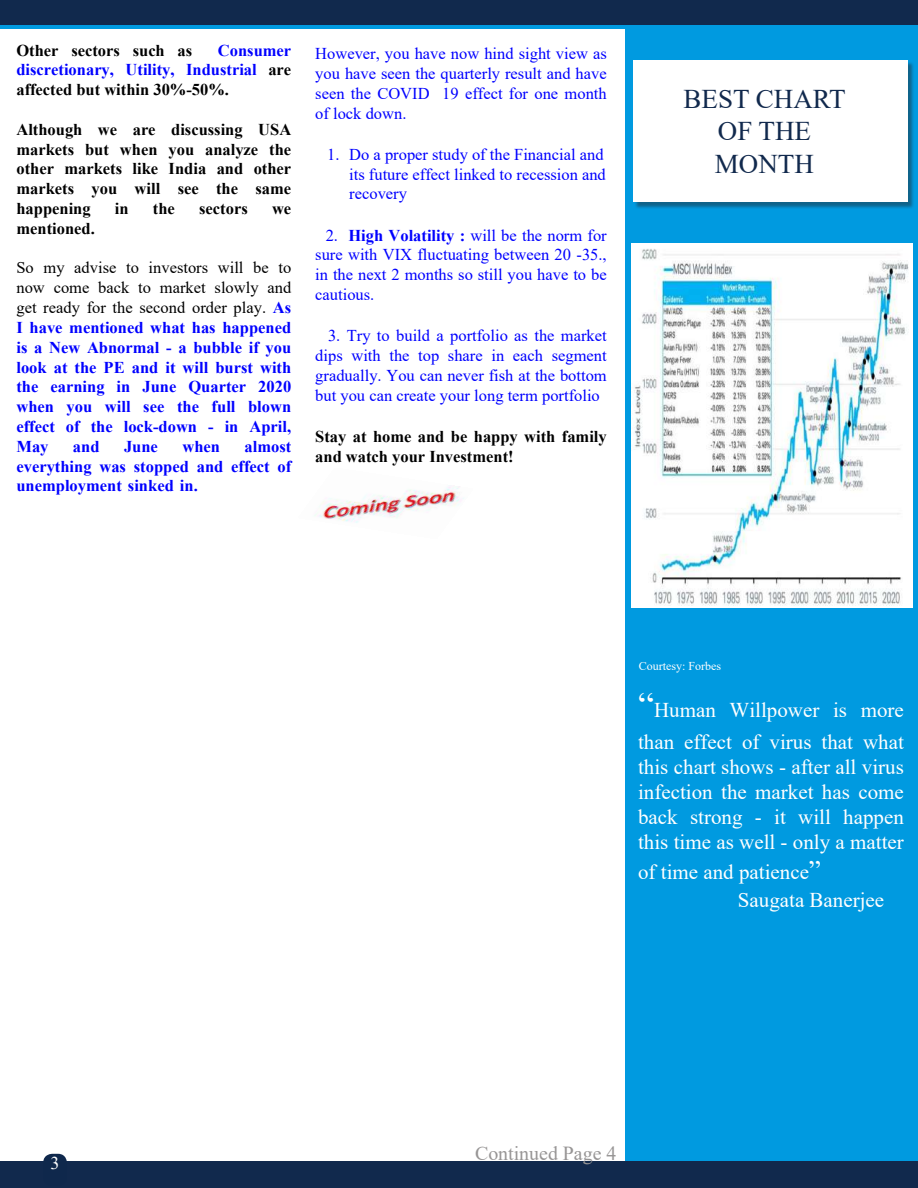
<style>
.page{position:relative;width:918px;height:1188px;background:#fff}
.page>*{position:absolute;margin:0;border:0;box-sizing:border-box;transform-origin:0 0}
.t1{font:27px/32.4px "Times New Roman";color:#11294d;text-align:center}
.t2{font:21px/25.2px "Times New Roman";color:#fff}
.t3{font:19.95px "Times New Roman";color:#979595}
.t4{font:18px "Times New Roman";color:#fff}
.t5{font:16.5px/19.8px "Times New Roman";color:#00f;text-align:justify}
.t6{font:700 16.5px/19.8px "Times New Roman";color:#00f;text-align:justify}
.t7{font:700 16.5px/19.8px "Times New Roman";color:#000;text-align:justify}
.t8{font:12px "Times New Roman";color:#fff}
.s1{color:#000}
.s2{font-weight:400;color:#000}
.s3{font-weight:700}
.s4{font-size:36px}
.s5{font-size:27px}
</style>
<div class="page">
<div style="left:626px;top:0;width:292px;height:1188px;background:#009ae0"></div>
<div style="left:0;top:1162px;width:918px;height:26px;background:#11294d"></div>
<div style="left:0;top:0;width:918px;height:29px;background:#009ae0"></div>
<div style="left:0;top:0;width:918px;height:25px;background:#11294d"></div>
<div style="left:634px;top:61px;width:281px;height:148px;background:#231f20;opacity:.45"></div>
<div style="left:633px;top:60px;width:275px;height:142px;background:#fff"></div>
<div style="left:43px;top:1154px;width:24px;height:32px;background:#0f284c;border-radius:9px"></div>
<img style="left:314px;top:485px;width:150px;height:38px">
<img style="left:632px;top:243px;width:281px;height:365px">
<p class="t6" style="left:16px;top:40px;width:276px;text-indent:202px">Consumer discretionary, Utility, Industrial <span class="s1">are affected but within 30%-50%.</span></p>
<p class="t7" style="left:16px;top:119px;width:276px">Although we are discussing USA markets but when you analyze the other markets like India and other markets you will see the same happening</p>
<p class="t7" style="left:16px;top:40px;width:177px">Other sectors such as</p>
<p class="t7" style="left:115px;top:198px;width:15px">in</p>
<p class="t7" style="left:153px;top:198px;width:23px">the</p>
<p class="t7" style="left:199px;top:198px;width:50px">sectors</p>
<p class="t7" style="left:272px;top:198px;width:21px">we</p>
<p class="t7" style="left:16px;top:218px;width:80px">mentioned.</p>
<p class="t6" style="left:16px;top:258px;width:276px"><span class="s2">So my advise to investors will be to now come back to market slowly and get ready for the second order play.</span> As I have mentioned what has happened is a New Abnormal - a bubble if you look at the PE and it will burst with the earning in June Quarter 2020 when you will see the full blown effect of the lock-down - in April, May</p>
<p class="t6" style="left:16px;top:436px;width:276px;text-indent:228px">almost everything was stopped and effect of unemployment sinked in.</p>
<p class="t6" style="left:73px;top:436px;width:28px">and</p>
<p class="t6" style="left:124px;top:436px;width:35px">June</p>
<p class="t6" style="left:182px;top:436px;width:39px">when</p>
<p class="t5" style="left:315px;top:43px;width:293px">However, you have now hind sight view as you have seen the quarterly result and have seen the COVID 19 effect for one month of lock down.</p>
<p class="t5" style="left:349px;top:144px;width:258px;text-align:left;text-indent:-22px">1. Do a proper study of the Financial and its future effect linked to recession and recovery</p>
<p class="t5" style="left:315px;top:225px;width:293px;text-indent:10px">2. <span class="s3">High Volatility :</span> will be the norm for sure with VIX fluctuating between 20 -35., in the next 2 months so still you have to be cautious.</p>
<p class="t5" style="left:315px;top:325px;width:293px;text-indent:13px">3. Try to build a portfolio as the market dips with the top share in each segment gradually. You can never fish at the bottom but you can create your long term portfolio</p>
<p class="t7" style="left:315px;top:426px;width:293px">Stay at home and be happy with family and watch your Investment!</p>
<h1 class="t1" style="left:684px;top:82px;width:164px">BEST CHART<br>OF THE<br>MONTH</h1>
<p class="t8" style="left:639px;top:657px;width:84px">Courtesy: Forbes</p>
<p class="t2" style="left:638px;top:694px;width:267px;line-height:31.5px"><span class="s4">“</span>Human Willpower is more than effect of virus that what</p>
<p class="t2" style="left:638px;top:754px;width:267px;text-align:justify">this chart shows - after all virus infection the market has come back strong - it will happen this time as well - only a matter</p>
<p class="t2" style="left:738px;top:858px;width:148px;line-height:27.8px;text-indent:-100px">of time and patience<span class="s5">”<br></span>Saugata Banerjee</p>
<p class="t4" style="left:51px;top:1151px;width:10px">3</p>
<p class="t3" style="left:475px;top:1139px;width:143px">Continued Page 4</p>
</div>
